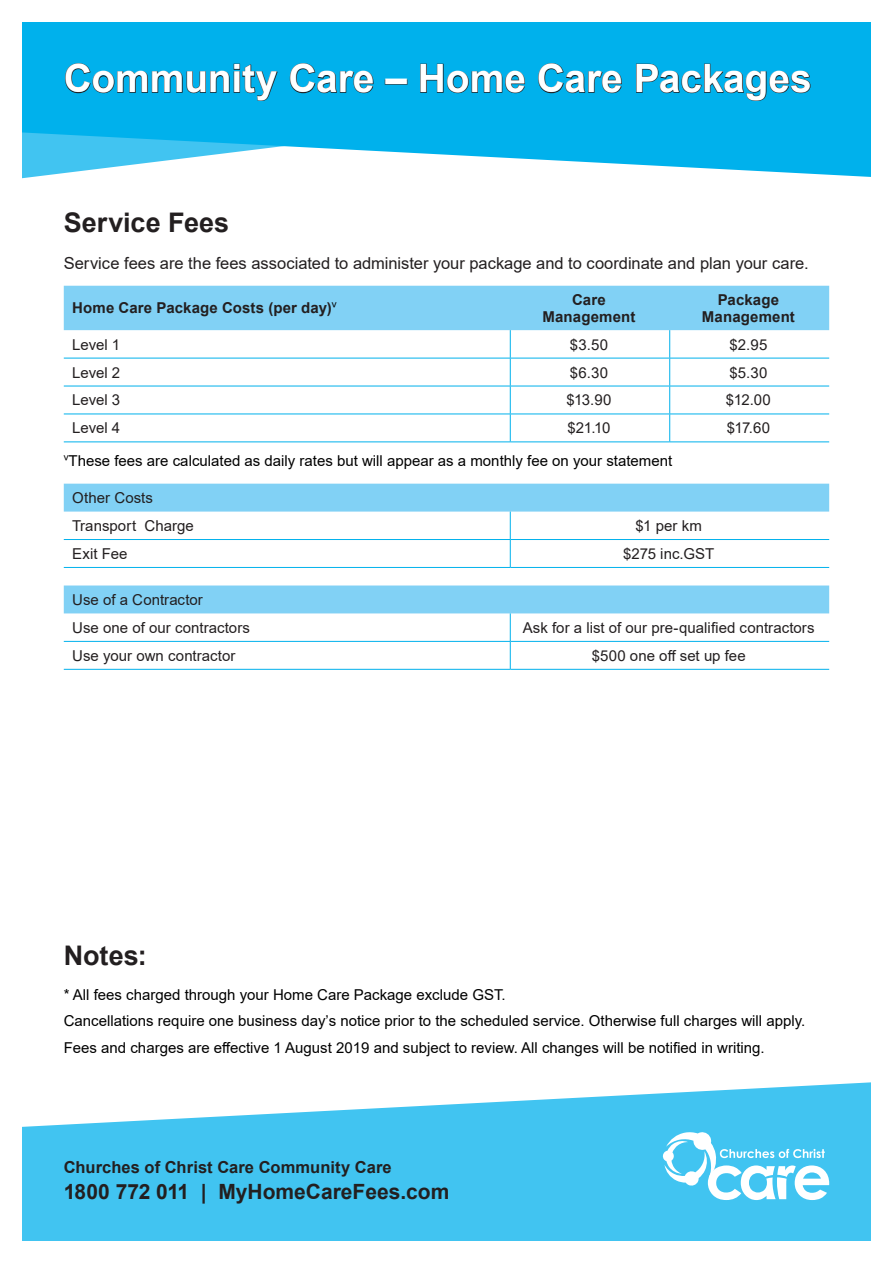
<style>
.page{position:relative;width:893px;height:1263px;background:#fff}
.page>*{position:absolute;margin:0;border:0;box-sizing:border-box;transform-origin:0 0}
.t1{font:700 39px "Arial";letter-spacing:-.005em;color:#fff}
.t2{font:700 27px "Arial";color:#231f20}
.t3{font:700 21px "Arial";color:#231f20}
.t4{font:16.5px "Arial";color:#231f20}
.t5{font:700 16.5px "Arial";letter-spacing:.005em;color:#231f20}
.t6{font:15px "Arial";color:#000}
.Table_data{font:15px "Arial";letter-spacing:.005em;color:#231f20}
.Table_header{font:700 15px/16.5px "Arial";letter-spacing:.01em;color:#231f20;text-align:center}
.Table_header-2{font:15px "Arial";letter-spacing:.005em;color:#231f20}
.s1{font-weight:400;color:#000}
</style>
<div class="page">
<svg style="left:22px;top:1082px;width:849px;height:159px;fill:#41c4f1"></svg>
<svg style="left:662px;top:1131px;width:167px;height:69px"></svg>
<svg style="left:22px;top:22px;width:849px;height:156px;background:#23bbee"></svg>
<svg style="left:65px;top:63px;width:214px;height:39px;background:#049bce"></svg>
<svg style="left:289px;top:63px;width:85px;height:31px;background:#0696c6"></svg>
<svg style="left:420px;top:63px;width:106px;height:31px;background:#0696c6"></svg>
<svg style="left:538px;top:63px;width:84px;height:31px;background:#0695c6"></svg>
<svg style="left:635px;top:63px;width:176px;height:38px;background:#0599cb"></svg>
<svg style="left:64px;top:286px;width:765px;height:155px"></svg>
<hr style="left:64px;top:441px;width:446px;height:1px;background:#00b1ec">
<hr style="left:510px;top:441px;width:160px;height:1px;background:#00b1ec">
<hr style="left:670px;top:441px;width:159px;height:1px;background:#00b1ec">
<svg style="left:64px;top:484px;width:765px;height:83px"></svg>
<hr style="left:64px;top:567px;width:446px;height:1px;background:#00b1ec">
<hr style="left:510px;top:567px;width:319px;height:1px;background:#00b1ec">
<svg style="left:64px;top:585px;width:765px;height:84px"></svg>
<hr style="left:64px;top:669px;width:446px;height:1px;background:#00b1ec">
<hr style="left:510px;top:669px;width:319px;height:1px;background:#00b1ec">
<p class="t1" style="left:64px;top:51px;width:750px">Community Care – Home Care Packages</p>
<p class="t2" style="left:64px;top:204px;width:167px">Service Fees</p>
<p class="t4" style="left:64px;top:252px;width:746px">Service fees are the fees associated to administer your package and to coordinate and plan your care.</p>
<p class="Table_header" style="left:72px;top:300px;width:266px">Home Care Package Costs (per day)<span class="s1">ⱽ</span></p>
<p class="Table_header" style="left:542px;top:292px;width:95px">Care<br>Management</p>
<p class="Table_header" style="left:702px;top:292px;width:95px">Package<br>Management</p>
<p class="Table_data" style="left:72px;top:334px;width:49px">Level 1</p>
<p class="Table_data" style="left:570px;top:334px;width:40px">$3.50</p>
<p class="Table_data" style="left:729px;top:334px;width:39px">$2.95</p>
<p class="Table_data" style="left:72px;top:362px;width:49px">Level 2</p>
<p class="Table_data" style="left:570px;top:362px;width:40px">$6.30</p>
<p class="Table_data" style="left:729px;top:362px;width:40px">$5.30</p>
<p class="Table_data" style="left:72px;top:390px;width:49px">Level 3</p>
<p class="Table_data" style="left:566px;top:390px;width:47px">$13.90</p>
<p class="Table_data" style="left:726px;top:390px;width:47px">$12.00</p>
<p class="Table_data" style="left:72px;top:418px;width:49px">Level 4</p>
<p class="Table_data" style="left:567px;top:418px;width:45px">$21.10</p>
<p class="Table_data" style="left:727px;top:418px;width:45px">$17.60</p>
<p class="t6" style="left:64px;top:450px;width:610px">ⱽThese fees are calculated as daily rates but will appear as a monthly fee on your statement</p>
<p class="Table_header-2" style="left:72px;top:487px;width:82px">Other Costs</p>
<p class="Table_data" style="left:72px;top:515px;width:123px">Transport Charge</p>
<p class="Table_data" style="left:635px;top:515px;width:68px">$1 per km</p>
<p class="Table_data" style="left:72px;top:543px;width:57px">Exit Fee</p>
<p class="Table_data" style="left:623px;top:543px;width:92px">$275 inc.GST</p>
<p class="Table_header-2" style="left:72px;top:589px;width:132px">Use of a Contractor</p>
<p class="Table_data" style="left:72px;top:617px;width:179px">Use one of our contractors</p>
<p class="Table_data" style="left:523px;top:617px;width:293px">Ask for a list of our pre-qualified contractors</p>
<p class="Table_data" style="left:72px;top:645px;width:165px">Use your own contractor</p>
<p class="Table_data" style="left:592px;top:645px;width:156px">$500 one off set up fee</p>
<p class="t2" style="left:64px;top:936px;width:84px">Notes:</p>
<p class="t6" style="left:64px;top:984px;width:443px">* All fees charged through your Home Care Package exclude GST.</p>
<p class="t6" style="left:64px;top:1010px;width:743px">Cancellations require one business day’s notice prior to the scheduled service. Otherwise full charges will apply.</p>
<p class="t6" style="left:64px;top:1037px;width:702px">Fees and charges are effective 1 August 2019 and subject to review. All changes will be notified in writing.</p>
<p class="t5" style="left:64px;top:1156px;width:329px">Churches of Christ Care Community Care</p>
<h3 class="t3" style="left:64px;top:1177px;width:387px">1800 772 011 | MyHomeCareFees.com</h3>
</div>
